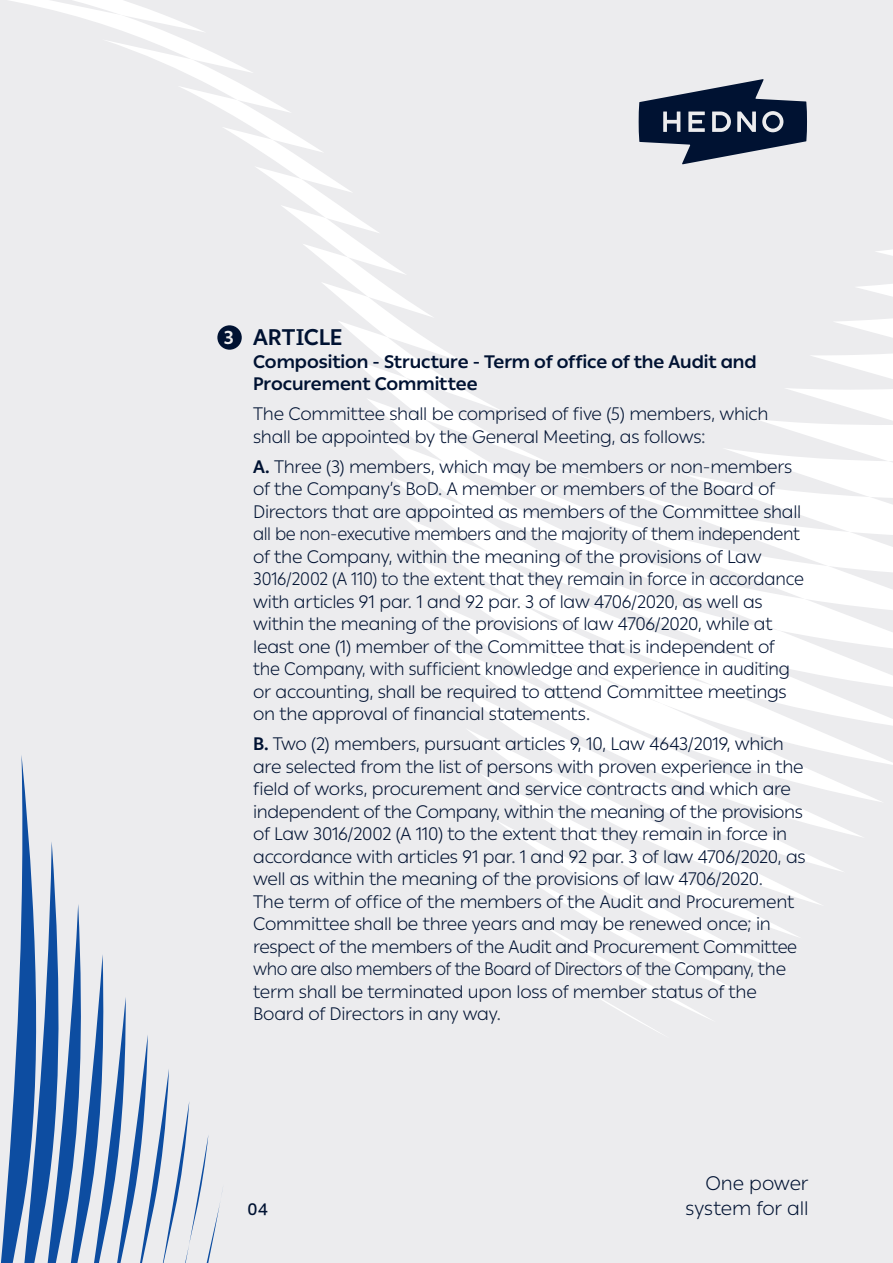
<style>
.page{position:relative;width:893px;height:1263px;background:#ececee}
.page>*{position:absolute;margin:0;border:0;box-sizing:border-box;transform-origin:0 0}
.t1{font:700 22.5px "Ping LCG";letter-spacing:-.005em;color:#001232}
.t2{font:300 19.5px/24.8px "Ping LCG";letter-spacing:-.005em;color:#001232;text-align:right}
.t3{font:700 18.6px "Ping LCG";color:#ececee}
.t4{font:300 18px/22.5px "Ping LCG";letter-spacing:-.015em;color:#001232}
.t5{font:700 18px/22.5px "Ping LCG";color:#001232}
.t6{font:500 16.5px "Ping LCG";color:#001232}
.s1{font-weight:700}
</style>
<div class="page">
<svg style="left:542px;top:906px;width:235px;height:127px"></svg>
<svg style="left:824px;top:776px;width:57px;height:26px"></svg>
<svg style="left:449px;top:649px;width:444px;height:116px;fill:#fff"></svg>
<svg style="left:465px;top:728px;width:359px;height:178px"></svg>
<svg style="left:10px;top:0;width:448px;height:359px"></svg>
<svg style="left:876px;top:250px;width:17px;height:6px"></svg>
<svg style="left:857px;top:284px;width:36px;height:13px"></svg>
<svg style="left:354px;top:359px;width:147px;height:78px"></svg>
<svg style="left:760px;top:388px;width:133px;height:49px"></svg>
<svg style="left:836px;top:318px;width:57px;height:20px"></svg>
<svg style="left:811px;top:354px;width:82px;height:25px"></svg>
<svg style="left:381px;top:437px;width:512px;height:212px;fill:#f8f8f8"></svg>
<svg style="left:1px;top:755px;width:222px;height:508px"></svg>
<div style="left:217px;top:325px;width:25px;height:25px;background:#001232;border-radius:50%"></div>
<svg style="left:639px;top:79px;width:168px;height:85px"></svg>
<p class="t3" style="left:224px;top:323px;width:12px">3</p>
<p class="t1" style="left:253px;top:320px;width:91px">ARTICLE</p>
<p class="t5" style="left:253px;top:349px;width:505px">Composition - Structure - Term of office of the Audit and<br>Procurement Committee</p>
<p class="t4" style="left:253px;top:402px;width:517px">The Committee shall be comprised of five (5) members, which shall be appointed by the General Meeting, as follows:</p>
<p class="t4" style="left:253px;top:454px;width:552px"><span class="s1">Α.</span> Three (3) members, which may be members or non-members of the Company’s BoD. A member or members of the Board of Directors that are appointed as members of the Committee shall all be non-executive members and the majority of them independent of the Company, within the meaning of the provisions of Law 3016/2002 (A 110) to the extent that they remain in force in accordance with articles 91 par. 1 and 92 par. 3 of law 4706/2020, as well as within the meaning of the provisions of law 4706/2020, while at least one (1) member of the Committee that is independent of the Company, with sufficient knowledge and experience in auditing or accounting, shall be required to attend Committee meetings on the approval of financial statements.</p>
<p class="t4" style="left:253px;top:732px;width:554px"><span class="s1">Β.</span> Two (2) members, pursuant articles 9, 10, Law 4643/2019, which are selected from the list of persons with proven experience in the field of works, procurement and service contracts and which are independent of the Company, within the meaning of the provisions of Law 3016/2002 (Α 110) to the extent that they remain in force in accordance with articles 91 par. 1 and 92 par. 3 of law 4706/2020, as well as within the meaning of the provisions of law 4706/2020.<br>The term of office of the members of the Audit and Procurement Committee shall be three years and may be renewed once; in respect of the members of the Audit and Procurement Committee who are also members of the Board of Directors of the Company, the term shall be terminated upon loss of member status of the Board of Directors in any way.</p>
<p class="t6" style="left:248px;top:1196px;width:22px">04</p>
<p class="t2" style="left:686px;top:1170px;width:124px">One power system for all</p>
</div>
